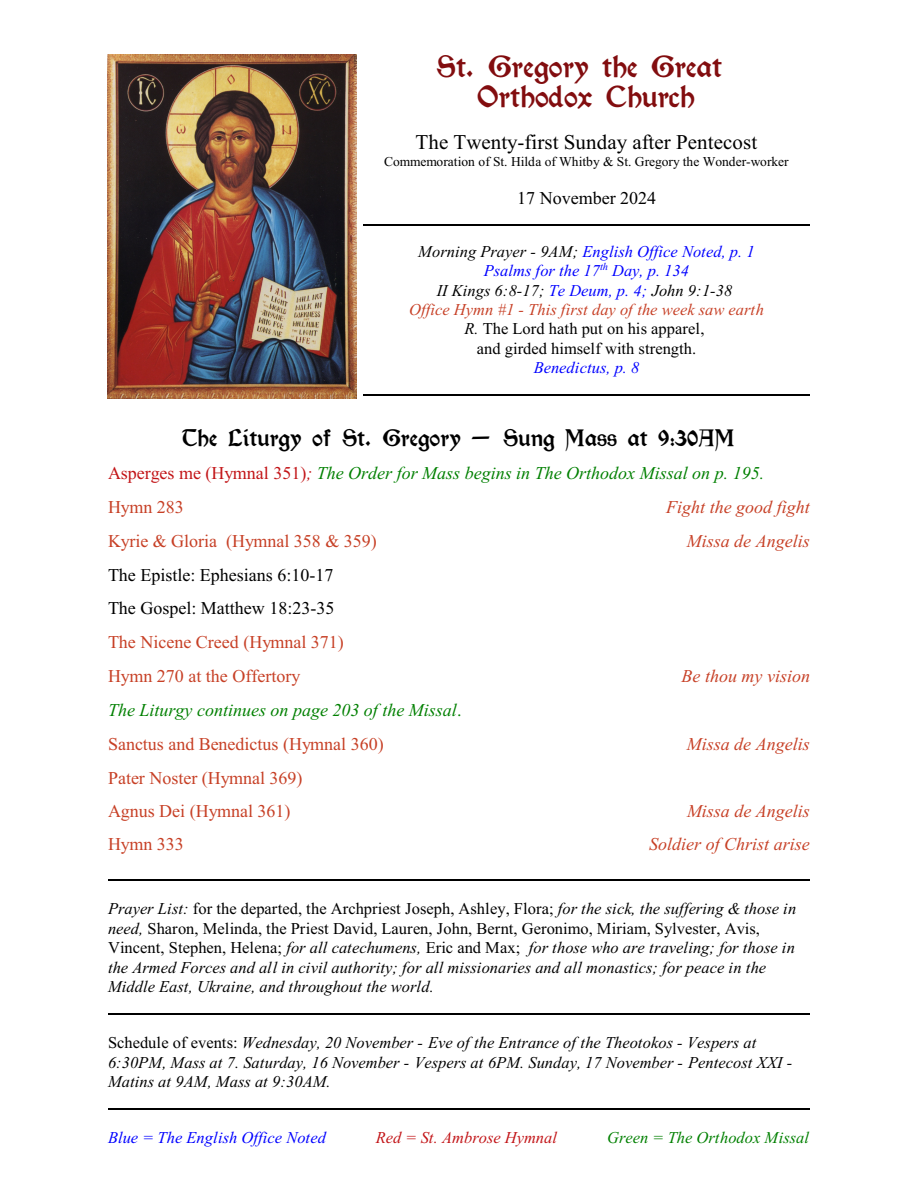
<style>
.page{position:relative;width:918px;height:1188px;background:#fff}
.page>*{position:absolute;margin:0;border:0;box-sizing:border-box;transform-origin:0 0}
.t1{font:27px/29.8px "Kelmscott";color:#820d0f;text-align:center}
.t2{font:21px "Kelmscott";color:#000}
.t3{font:21px "Times New Roman";color:#000}
.t4{font:italic 18px/33.9px "Times New Roman";color:#008000}
.t5{font:18px/33.9px "Times New Roman";color:#c74026}
.t6{font:italic 18px "Times New Roman";color:#c74026}
.t7{font:18px/33.9px "Times New Roman";color:#000}
.t8{font:italic 16.5px/19.5px "Times New Roman";color:#000}
.t9{font:italic 16.5px/19.5px "Times New Roman";color:#00f;text-align:center}
.t10{font:italic 16.5px "Times New Roman";color:#008000}
.t11{font:italic 16.5px "Times New Roman";color:#c21417}
.t12{font:13.5px "Times New Roman";color:#000}
.s1{color:#000}
.s2{color:#c74026}
.s3{font-style:normal;color:#000}
.s4{font-style:normal;color:#c21417}
.s5{color:#c21417}
.s6{font-style:normal;color:#c74026}
.s7{font-style:normal}
</style>
<div class="page">
<img style="left:108px;top:55px;width:249px;height:344px">
<hr style="left:363px;top:224px;width:447px;height:1px;background:#000">
<hr style="left:363px;top:395px;width:447px;height:1px;background:#000">
<hr style="left:108px;top:880px;width:702px;height:1px;background:#000">
<hr style="left:108px;top:1014px;width:702px;height:1px;background:#000">
<hr style="left:108px;top:1108px;width:702px;height:2px;background:#000">
<h1 class="t1" style="left:437px;top:54px;width:287px">St. Gregory the Great<br>Orthodox Church</h1>
<p class="t3" style="left:416px;top:134px;width:343px">The Twenty-first Sunday after Pentecost</p>
<p class="t12" style="left:384px;top:157px;width:406px">Commemoration of St. Hilda of Whitby &amp; St. Gregory the Wonder-worker</p>
<p class="t7" style="left:517px;top:183px;width:140px">17 November 2024</p>
<p class="t9" style="left:409px;top:243px;width:356px"><span class="s1">Morning Prayer - 9AM;</span> English Office Noted, p. 1<br>Psalms for the 17<sup>th</sup> Day, p. 134<br><span class="s1">II Kings 6:8-17;</span> Te Deum, p. 4; <span class="s1">John 9:1-38<br></span><span class="s2">Office Hymn #1 - This first day of the week saw earth </span><span class="s1">R.</span> <span class="s3">The Lord hath put on his apparel,<br>and girded himself with strength.</span></p>
<p class="t9" style="left:534px;top:360px;width:107px">Benedictus, p. 8</p>
<p class="t2" style="left:183px;top:428px;width:554px">The Liturgy of St. Gregory - Sung Mass at 9:30AM</p>
<p class="t4" style="left:108px;top:458px;width:658px"><span class="s4">Asperges me (Hymnal 351)</span><span class="s5">;</span> The Order for Mass begins in The Orthodox Missal on p. 195.<br><span class="s6">Hymn 283</span></p>
<p class="t6" style="left:666px;top:500px;width:145px">Fight the good fight</p>
<p class="t5" style="left:108px;top:525px;width:270px">Kyrie &amp; Gloria (Hymnal 358 &amp; 359)</p>
<p class="t6" style="left:687px;top:534px;width:124px">Missa de Angelis</p>
<p class="t7" style="left:108px;top:559px;width:228px">The Epistle: Ephesians 6:10-17<br>The Gospel: Matthew 18:23-35</p>
<p class="t5" style="left:108px;top:627px;width:237px">The Nicene Creed (Hymnal 371)<br>Hymn 270 at the Offertory</p>
<p class="t6" style="left:682px;top:670px;width:130px">Be thou my vision</p>
<p class="t4" style="left:108px;top:695px;width:355px">The Liturgy continues on page 203 of the Missal<span class="s7">.<br></span><span class="s6">Sanctus and Benedictus (Hymnal 360)</span></p>
<p class="t5" style="left:108px;top:762px;width:196px">Pater Noster (Hymnal 369)<br>Agnus Dei (Hymnal 361)</p>
<p class="t6" style="left:687px;top:737px;width:124px">Missa de Angelis</p>
<p class="t6" style="left:687px;top:805px;width:124px">Missa de Angelis</p>
<p class="t5" style="left:108px;top:829px;width:77px">Hymn 333</p>
<p class="t6" style="left:649px;top:837px;width:162px">Soldier of Christ arise</p>
<p class="t8" style="left:108px;top:901px;width:690px">Prayer List: <span class="s7">for the departed, the Archpriest Joseph, Ashley, Flora;</span> for the sick, the suffering &amp; those in need, <span class="s7">Sharon, Melinda, the Priest David, Lauren, John, Bernt, Geronimo, Miriam, Sylvester, Avis, Vincent, Stephen, Helena;</span> for all catechumens, <span class="s7">Eric and Max;</span> for those who are traveling; for those in the Armed Forces and all in civil authority; for all missionaries and all monastics; for peace in the Middle East, Ukraine, and throughout the world.</p>
<p class="t8" style="left:108px;top:1034px;width:686px"><span class="s7">Schedule of events:</span> Wednesday, 20 November - Eve of the Entrance of the Theotokos - Vespers at<br>6:30PM, Mass at 7. Saturday, 16 November - Vespers at 6PM. Sunday, 17 November - Pentecost XXI -<br>Matins at 9AM, Mass at 9:30AM.</p>
<p class="t9" style="left:108px;top:1129px;width:220px">Blue = The English Office Noted</p>
<p class="t11" style="left:376px;top:1132px;width:183px">Red = St. Ambrose Hymnal</p>
<p class="t10" style="left:607px;top:1132px;width:203px">Green = The Orthodox Missal</p>
</div>
